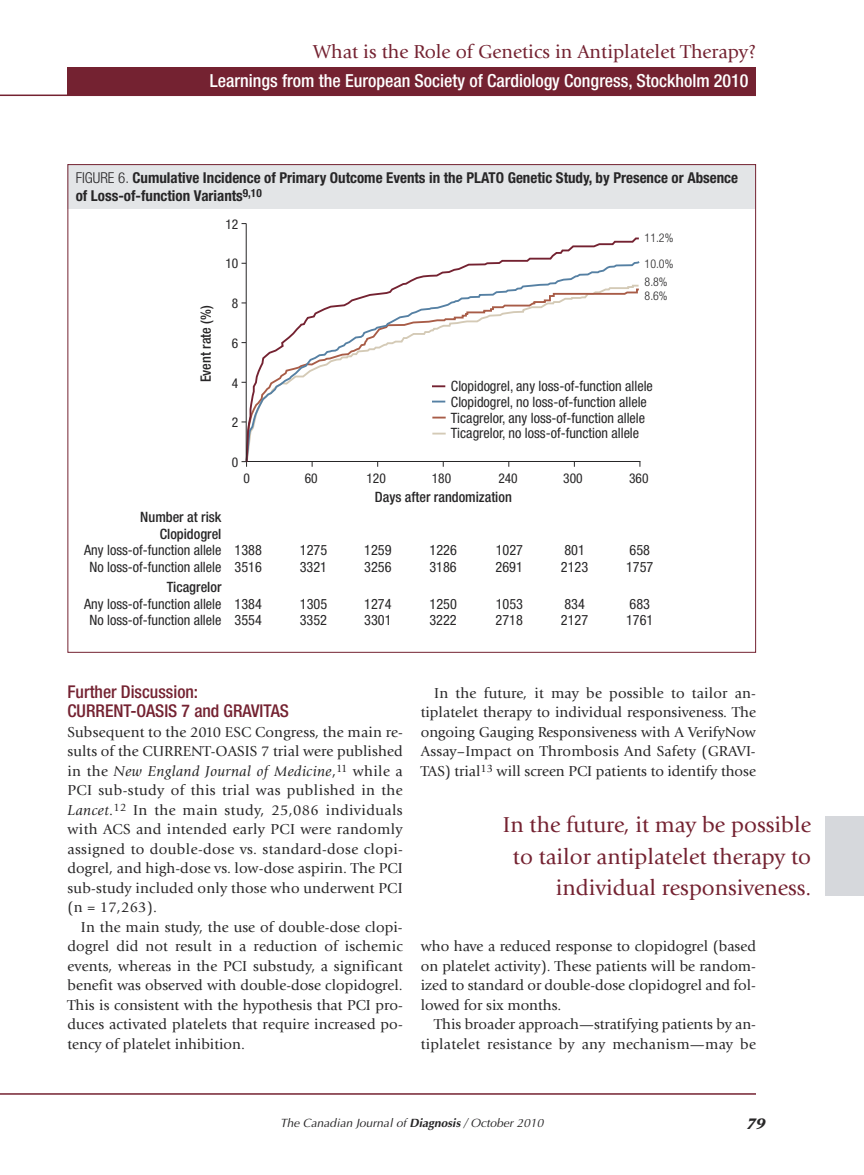
<style>
.page{position:relative;width:864px;height:1175px;background:#fff}
.page>*{position:absolute;margin:0;border:0;box-sizing:border-box;transform-origin:0 0}
.t1{font:22.5px/31.5px "Giovanni";color:#742231;text-align:right}
.t2{font:19.5px "Giovanni";color:#742231}
.t3{font:500 condensed 18px "Helvetica Neue";color:#fff}
.t4{font:500 condensed 17.7px/19.5px "Helvetica Neue";color:#742231}
.t5{font:15px/19.5px "Giovanni";color:#272627;text-align:justify}
.t6{font:700 condensed 15px/18px "Helvetica Neue";color:#272627}
.t7{font:italic 700 15px "Stone Serif";color:#272627}
.t8{font:condensed 14.25px/15.8px "Helvetica Neue";color:#272627}
.t9{font:500 condensed 14.25px/16.5px "Helvetica Neue";color:#272627;text-align:right}
.t10{font:condensed 13.5px "Helvetica Neue";color:#272627}
.t11{font:italic 12px "Optima";color:#272627}
.t12{font:300 condensed 12px/25.3px "Helvetica Neue";color:#272627}
.s1{font-weight:300}
.s2{font-style:italic}
.s3{font-weight:700}
</style>
<div class="page">
<hr style="left:0;top:1093px;width:756px;height:1px;background:#742231">
<div style="left:68px;top:67px;width:688px;height:29px;background:#742231"></div>
<hr style="left:0;top:94px;width:756px;height:2px;background:#742231">
<div style="left:68px;top:165px;width:688px;height:44px;background:#e3e5e7"></div>
<svg style="left:245px;top:236px;width:396px;height:227px"></svg>
<hr style="left:246px;top:223px;width:1px;height:239px;background:#272627">
<div style="left:825px;top:816px;width:39px;height:80px;background:#d6d8dc"></div>
<h2 class="t2" style="left:313px;top:44px;width:444px">What is the Role of Genetics in Antiplatelet Therapy?</h2>
<p class="t3" style="left:210px;top:74px;width:540px">Learnings from the European Society of Cardiology Congress, Stockholm 2010</p>
<p class="t6" style="left:76px;top:170px;width:664px"><span class="s1">FIGURE 6.</span> Cumulative Incidence of Primary Outcome Events in the PLATO Genetic Study, by Presence or Absence of Loss-of-function Variants<sup>9,10</sup></p>
<p class="t9" style="left:199px;top:382px;width:78px;rotate:-90deg">Event rate (%)</p>
<p class="t10" style="left:225px;top:219px;width:14px">12</p>
<p class="t10" style="left:225px;top:259px;width:14px">10</p>
<p class="t10" style="left:232px;top:298px;width:8px">8</p>
<p class="t10" style="left:232px;top:338px;width:8px">6</p>
<p class="t10" style="left:232px;top:378px;width:8px">4</p>
<p class="t10" style="left:232px;top:418px;width:8px">2</p>
<p class="t10" style="left:232px;top:457px;width:8px">0</p>
<p class="t12" style="left:645px;top:226px;width:30px">11.2%<br>10.0%</p>
<p class="t12" style="left:645px;top:275px;width:25px;line-height:14.4px">8.8%<br>8.6%</p>
<p class="t8" style="left:451px;top:379px;width:203px">Clopidogrel, any loss-of-function allele Clopidogrel, no loss-of-function allele Ticagrelor, any loss-of-function allele Ticagrelor, no loss-of-function allele</p>
<p class="t10" style="left:243px;top:473px;width:8px">0</p>
<p class="t10" style="left:305px;top:473px;width:14px">60</p>
<p class="t10" style="left:366px;top:473px;width:21px">120</p>
<p class="t10" style="left:432px;top:473px;width:21px">180</p>
<p class="t10" style="left:498px;top:473px;width:21px">240</p>
<p class="t10" style="left:563px;top:473px;width:21px">300</p>
<p class="t10" style="left:629px;top:473px;width:21px">360</p>
<p class="t9" style="left:375px;top:490px;width:138px">Days after randomization</p>
<p class="t9" style="left:140px;top:510px;width:83px">Number at risk<br>Clopidogrel</p>
<p class="t8" style="left:84px;top:543px;width:179px">Any loss-of-function allele 1388</p>
<p class="t8" style="left:300px;top:543px;width:29px">1275</p>
<p class="t8" style="left:364px;top:543px;width:29px">1259</p>
<p class="t8" style="left:430px;top:543px;width:29px">1226</p>
<p class="t8" style="left:496px;top:543px;width:29px">1027</p>
<p class="t8" style="left:564px;top:543px;width:22px">801</p>
<p class="t8" style="left:630px;top:543px;width:22px">658</p>
<p class="t8" style="left:90px;top:560px;width:174px">No loss-of-function allele 3516</p>
<p class="t8" style="left:300px;top:560px;width:29px">3321</p>
<p class="t8" style="left:364px;top:560px;width:29px">3256</p>
<p class="t8" style="left:429px;top:560px;width:29px">3186</p>
<p class="t8" style="left:496px;top:560px;width:29px">2691</p>
<p class="t8" style="left:561px;top:560px;width:29px">2123</p>
<p class="t8" style="left:626px;top:560px;width:29px">1757</p>
<p class="t9" style="left:167px;top:580px;width:56px">Ticagrelor</p>
<p class="t8" style="left:84px;top:597px;width:179px">Any loss-of-function allele 1384</p>
<p class="t8" style="left:300px;top:597px;width:29px">1305</p>
<p class="t8" style="left:364px;top:597px;width:29px">1274</p>
<p class="t8" style="left:430px;top:597px;width:29px">1250</p>
<p class="t8" style="left:496px;top:597px;width:29px">1053</p>
<p class="t8" style="left:564px;top:597px;width:22px">834</p>
<p class="t8" style="left:630px;top:597px;width:22px">683</p>
<p class="t8" style="left:90px;top:613px;width:174px">No loss-of-function allele 3554</p>
<p class="t8" style="left:300px;top:613px;width:29px">3352</p>
<p class="t8" style="left:364px;top:613px;width:29px">3301</p>
<p class="t8" style="left:429px;top:613px;width:29px">3222</p>
<p class="t8" style="left:496px;top:613px;width:29px">2718</p>
<p class="t8" style="left:561px;top:613px;width:29px">2127</p>
<p class="t8" style="left:626px;top:613px;width:29px">1761</p>
<p class="t4" style="left:67px;top:683px;width:223px">Further Discussion:<br>CURRENT-OASIS 7 and GRAVITAS</p>
<p class="t5" style="left:67px;top:723px;width:337px">Subsequent to the 2010 ESC Congress, the main re&shy;sults of the CURRENT-OASIS 7 trial were published in the <span class="s2">New England Journal of Medicine</span>,<sup>11</sup> while a PCI sub-study of this trial was published in the <span class="s2">Lancet</span>.<sup>12</sup> In the main study, 25,086 individuals with ACS and intended early PCI were randomly assigned to double-dose vs. standard-dose clopi&shy;dogrel, and high-dose vs. low-dose aspirin. The PCI sub-study included only those who underwent PCI (n = 17,263).</p>
<p class="t5" style="left:67px;top:918px;width:337px;text-indent:14px">In the main study, the use of double-dose clopi&shy;dogrel did not result in a reduction of ischemic events, whereas in the PCI substudy, a significant benefit was observed with double-dose clopidogrel.<br>This is consistent with the hypothesis that PCI pro&shy;duces activated platelets that require increased po&shy;tency of platelet inhibition.</p>
<p class="t5" style="left:421px;top:684px;width:337px;text-indent:14px">In the future, it may be possible to tailor an&shy;tiplatelet therapy to individual responsiveness. The ongoing Gauging Responsiveness with A VerifyNow Assay–Impact on Thrombosis And Safety (GRAVI-TAS) trial<sup>13</sup> will screen PCI patients to identify those</p>
<h1 class="t1" style="left:503px;top:811px;width:310px">In the future, it may be possible to tailor antiplatelet therapy to individual responsiveness.</h1>
<p class="t5" style="left:421px;top:938px;width:337px">who have a reduced response to clopidogrel (based on platelet activity). These patients will be random&shy;ized to standard or double-dose clopidogrel and fol&shy;lowed for six months.</p>
<p class="t5" style="left:421px;top:1016px;width:337px;text-align:right">This broader approach—stratifying patients by an&shy;tiplatelet resistance by any mechanism—may be</p>
<p class="t11" style="left:280px;top:1118px;width:267px">The Canadian Journal of <span class="s3">Diagnosis</span> / October 2010</p>
<p class="t7" style="left:747px;top:1117px;width:20px">79</p>
</div>
